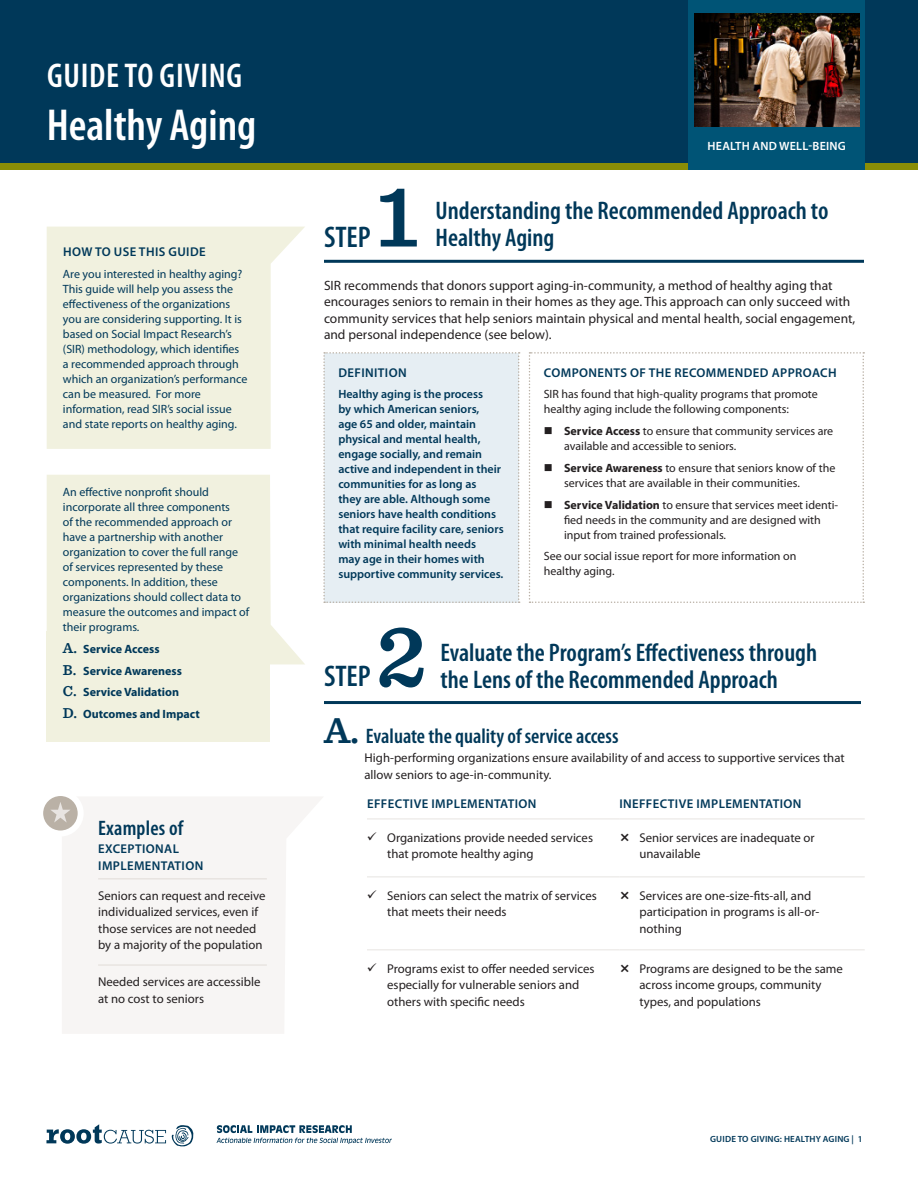
<style>
.page{position:relative;width:918px;height:1188px;background:#fff}
.page>*{position:absolute;margin:0;border:0;box-sizing:border-box;transform-origin:0 0}
.t1{font:600 90px "Sentinel";color:#003859}
.t2{font:600 condensed 45px "Myriad Pro";color:#fff}
.t3{font:600 condensed 34.5px "Myriad Pro";letter-spacing:.02em;color:#fff}
.t4{font:600 condensed 30px "Myriad Pro";color:#003859}
.Header_2{font:600 condensed 25.5px/27px "Myriad Pro";color:#003859}
.Header_4{font:600 condensed 21px "Myriad Pro";color:#003859}
.Header_5{font:600 condensed 21px "Myriad Pro";letter-spacing:.01em;color:#003859}
.Body_1{font:13.5px/16.5px "Myriad Pro";color:#231f20}
.Body_check_boxes{font:12.75px/16.5px "Myriad Pro";color:#231f20}
.Body_x_s{font:12.75px/16.5px "Myriad Pro";color:#231f20}
.Body_bullets_-_solid{font:12.75px/16.5px "Myriad Pro";color:#231f20}
.Body_1_indent{font:12.75px/16.5px "Myriad Pro";color:#231f20}
.Header_6{font:600 12.75px "Myriad Pro";letter-spacing:.03em;color:#003859}
.Header_1{font:600 12.75px/16.5px "Myriad Pro";letter-spacing:.03em;color:#003859}
.sidebar_small{font:12px/15px "Myriad Pro";color:#003859}
.Side_Bar_-_Body{font:600 12px/15px "Myriad Pro";color:#003859}
.Body_Bullets_small{font:12px/15px "Myriad Pro";color:#231f20}
.body_small{font:12px/15px "Myriad Pro";color:#231f20}
.sidebar_bullets{font:700 12px "Myriad Pro";color:#003859}
.Header_3a{font:600 12px "Myriad Pro";letter-spacing:.02em;color:#fff}
.t5{font:600 9px "Myriad Pro";letter-spacing:.02em;color:#003859}
.s1{font-family:"Sentinel";font-weight:600;font-size:15px}
.s2{font-weight:700}
.s3{font-family:"Sentinel";font-stretch:normal;font-size:37.5px}
</style>
<div class="page">
<svg style="left:46px;top:1124px;width:120px;height:20px"></svg>
<svg style="left:172px;top:1125px;width:21px;height:22px"></svg>
<svg style="left:216px;top:1125px;width:176px;height:19px"></svg>
<div style="left:47px;top:631px;width:223px;height:111px;background:#f1f1df"></div>
<div style="left:0;top:0;width:918px;height:168px;background:#003859"></div>
<hr style="left:324px;top:260px;width:540px;height:3px;background:#003859">
<svg style="left:47px;top:227px;width:258px;height:222px;background:#f2f2e2"></svg>
<hr style="left:324px;top:701px;width:537px;height:3px;background:#003859">
<svg style="left:47px;top:475px;width:258px;height:189px;fill:#f1f1df"></svg>
<svg style="left:62px;top:797px;width:261px;height:236px;fill:#f7f5f4"></svg>
<hr style="left:98px;top:878px;width:169px;height:2px;background:#e8e4e1">
<hr style="left:98px;top:964px;width:169px;height:2px;background:#e8e4e1">
<hr style="left:367px;top:818px;width:252px;height:2px;background:#efedeb">
<hr style="left:619px;top:818px;width:246px;height:2px;background:#efedeb">
<hr style="left:367px;top:876px;width:252px;height:2px;background:#efedeb">
<hr style="left:619px;top:876px;width:246px;height:2px;background:#efedeb">
<hr style="left:367px;top:949px;width:252px;height:2px;background:#efedeb">
<hr style="left:619px;top:949px;width:246px;height:2px;background:#efedeb">
<svg style="left:40px;top:793px;width:41px;height:41px"></svg>
<div style="left:37px;top:790px;width:47px;height:47px;border:6px solid #fff;border-radius:50%"></div>
<svg style="left:50px;top:802px;width:21px;height:21px"></svg>
<div style="left:0;top:163px;width:918px;height:6px;background:#8a8d06"></div>
<div style="left:323px;top:352px;width:197px;height:251px;background:#e6eef3"></div>
<div style="left:688px;top:0;width:177px;height:169px;background:#005476"></div>
<img style="left:694px;top:13px;width:165px;height:113px">
<svg style="left:529px;top:352px;width:335px;height:251px"></svg>
<p class="t3" style="left:47px;top:55px;width:197px">GUIDE TO GIVING</p>
<p class="t2" style="left:47px;top:97px;width:211px">Healthy Aging</p>
<p class="Header_6" style="left:63px;top:244px;width:144px">HOW TO USE THIS GUIDE</p>
<p class="sidebar_small" style="left:63px;top:266px;width:186px">Are you interested in healthy aging?<br>This guide will help you assess the effectiveness of the organizations you are considering supporting. It is based on Social Impact Research’s (SIR) methodology, which identifies a recommended approach through which an organization’s performance can be measured. For more information, read SIR’s social issue and state reports on healthy aging.</p>
<p class="sidebar_small" style="left:63px;top:484px;width:188px">An effective nonprofit should incorporate all three components<br>of the recommended approach or have a partnership with another organization to cover the full range of services represented by these components. In addition, these organizations should collect data to measure the outcomes and impact of their programs.</p>
<p class="sidebar_bullets" style="left:63px;top:641px;width:98px"><span class="s1">A.</span> Service Access</p>
<p class="sidebar_bullets" style="left:63px;top:663px;width:121px"><span class="s1">B.</span> Service Awareness</p>
<p class="sidebar_bullets" style="left:63px;top:684px;width:118px"><span class="s1">C.</span> Service Validation</p>
<p class="sidebar_bullets" style="left:63px;top:706px;width:138px"><span class="s1">D.</span> Outcomes and Impact</p>
<p class="Header_5" style="left:98px;top:815px;width:87px">Examples of</p>
<p class="Header_1" style="left:98px;top:840px;width:107px">EXCEPTIONAL<br>IMPLEMENTATION</p>
<p class="Body_bullets_-_solid" style="left:98px;top:887px;width:169px">Seniors can request and receive individualized services, even if those services are not needed by a majority of the population</p>
<p class="Body_bullets_-_solid" style="left:98px;top:973px;width:164px">Needed services are accessible at no cost to seniors</p>
<p class="Header_3a" style="left:708px;top:138px;width:140px">HEALTH AND WELL-BEING</p>
<p class="t1" style="left:376px;top:147px;width:45px">1</p>
<p class="Header_2" style="left:436px;top:197px;width:394px">Understanding the Recommended Approach to<br>Healthy Aging</p>
<p class="Body_1" style="left:324px;top:277px;width:533px">SIR recommends that donors support aging-in-community, a method of healthy aging that encourages seniors to remain in their homes as they age. This approach can only succeed with community services that help seniors maintain physical and mental health, social engagement, and personal independence (see below).</p>
<p class="t4" style="left:324px;top:218px;width:48px">STEP</p>
<p class="Header_6" style="left:338px;top:364px;width:70px">DEFINITION</p>
<p class="Side_Bar_-_Body" style="left:338px;top:387px;width:167px">Healthy aging is the process<br>by which American seniors,<br>age 65 and older, maintain physical and mental health, engage socially, and remain active and independent in their communities for as long as<br>they are able. Although some seniors have health conditions that require facility care, seniors with minimal health needs<br>may age in their homes with supportive community services.</p>
<p class="Header_6" style="left:544px;top:364px;width:294px">COMPONENTS OF THE RECOMMENDED APPROACH</p>
<p class="body_small" style="left:544px;top:387px;width:276px">SIR has found that high-quality programs that promote healthy aging include the following components:</p>
<p class="Body_Bullets_small" style="left:564px;top:423px;width:271px"><span class="s2">Service Access</span> to ensure that community services are available and accessible to seniors.</p>
<p class="Body_Bullets_small" style="left:564px;top:460px;width:273px"><span class="s2">Service Awareness</span> to ensure that seniors know of the services that are available in their communities.</p>
<p class="Body_Bullets_small" style="left:564px;top:497px;width:276px"><span class="s2">Service Validation</span> to ensure that services meet identi&shy;fied needs in the community and are designed with input from trained professionals.</p>
<p class="body_small" style="left:544px;top:549px;width:254px">See our social issue report for more information on healthy aging.</p>
<p class="t1" style="left:376px;top:586px;width:53px">2</p>
<p class="Header_2" style="left:441px;top:638px;width:378px">Evaluate the Program’s Effectiveness through</p>
<p class="t4" style="left:324px;top:658px;width:48px">STEP</p>
<p class="Header_2" style="left:441px;top:665px;width:339px">the Lens of the Recommended Approach</p>
<p class="Header_4" style="left:324px;top:724px;width:296px"><span class="s3">A.</span> Evaluate the quality of service access</p>
<p class="Body_1_indent" style="left:364px;top:749px;width:482px">High-performing organizations ensure availability of and access to supportive services that allow seniors to age-in-community.</p>
<p class="Header_6" style="left:367px;top:796px;width:171px">EFFECTIVE IMPLEMENTATION</p>
<p class="Header_6" style="left:619px;top:796px;width:184px">INEFFECTIVE IMPLEMENTATION</p>
<p class="Body_check_boxes" style="left:387px;top:829px;width:207px">Organizations provide needed services that promote healthy aging</p>
<p class="Body_x_s" style="left:639px;top:829px;width:177px">Senior services are inadequate or unavailable</p>
<p class="Body_check_boxes" style="left:387px;top:887px;width:211px">Seniors can select the matrix of services that meets their needs</p>
<p class="Body_x_s" style="left:639px;top:887px;width:181px">Services are one-size-fits-all, and participation in programs is all-or&shy;nothing</p>
<p class="Body_check_boxes" style="left:387px;top:960px;width:209px">Programs exist to offer needed services especially for vulnerable seniors and others with specific needs</p>
<p class="Body_x_s" style="left:639px;top:960px;width:205px">Programs are designed to be the same across income groups, community types, and populations</p>
<p class="t5" style="left:710px;top:1133px;width:154px">GUIDE TO GIVING: HEALTHY AGING | 1</p>
</div>
